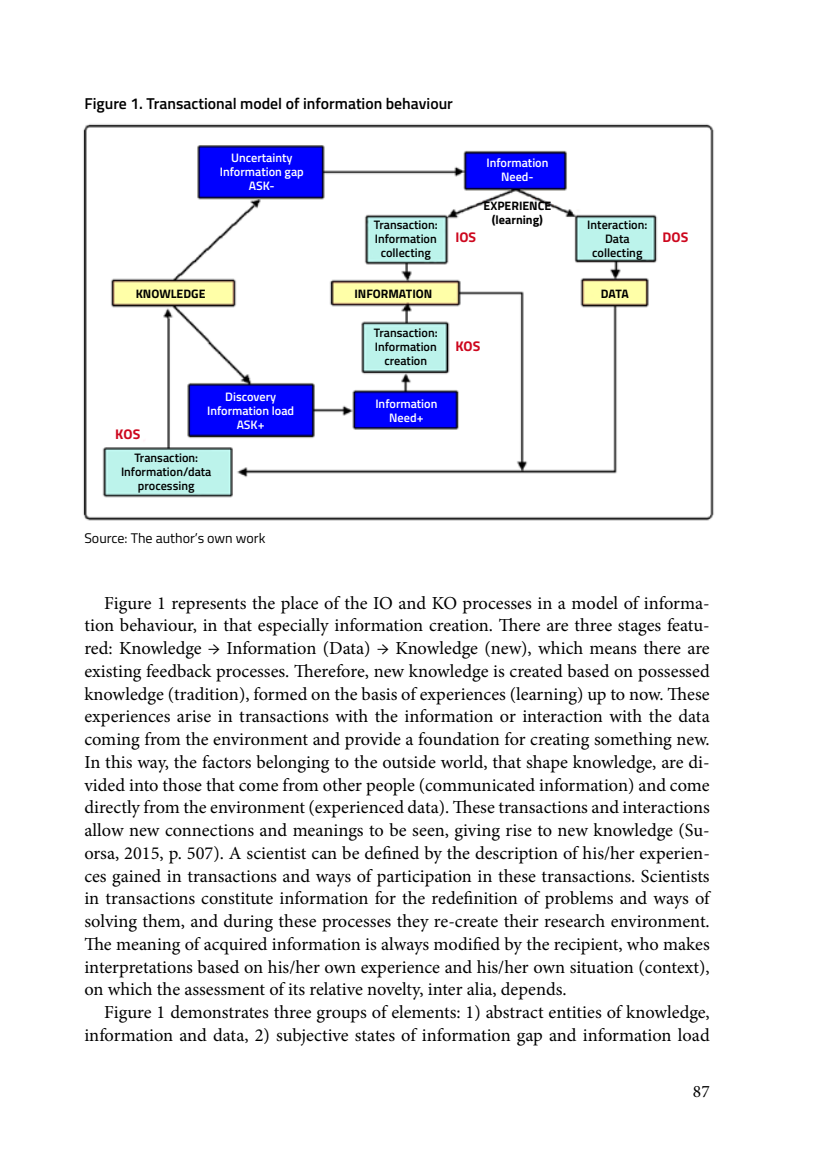
<style>
.page{position:relative;width:819px;height:1166px;background:#fff}
.page>*{position:absolute;margin:0;border:0;box-sizing:border-box;transform-origin:0 0}
.t1{font:18.38px/22.8px "Minion Pro";color:#000;text-align:justify}
.t2{font:17.5px "Minion Pro";color:#000}
.t3{font:600 15.75px "Titillium";color:#000}
.t4{font:14px "Titillium";color:#000}
.t5{font:700 14px "Titillium";color:#cd071e}
.t6{font:600 12.25px/14px "Titillium";color:#000;text-align:center}
.t7{font:600 12.25px/14px "Titillium";color:#fff;text-align:center}
.t8{font:700 12.25px/14px "Titillium";color:#000;text-align:center}
</style>
<div class="page">
<img style="left:83px;top:124px;width:631px;height:397px">
<p class="t3" style="left:84px;top:91px;width:370px">Figure 1. Transactional model of information behaviour</p>
<p class="t7" style="left:220px;top:150px;width:85px">Uncertainty<br>Information gap<br>ASK-</p>
<p class="t7" style="left:486px;top:155px;width:64px">Information<br>Need-</p>
<p class="t6" style="left:374px;top:217px;width:65px">Transaction:<br>Information collecting</p>
<p class="t8" style="left:136px;top:286px;width:71px">KNOWLEDGE</p>
<p class="t8" style="left:354px;top:286px;width:79px">INFORMATION</p>
<p class="t5" style="left:115px;top:423px;width:26px">KOS</p>
<p class="t7" style="left:207px;top:389px;width:89px">Discovery<br>Information load<br>ASK+</p>
<p class="t6" style="left:121px;top:450px;width:92px">Transaction:<br>Information/data processing</p>
<p class="t4" style="left:84px;top:527px;width:182px">Source: The author’s own work</p>
<p class="t6" style="left:374px;top:325px;width:65px">Transaction:<br>Information creation</p>
<p class="t7" style="left:375px;top:396px;width:64px">Information<br>Need+</p>
<p class="t8" style="left:483px;top:198px;width:69px">EXPERIENCE (learning)</p>
<p class="t6" style="left:587px;top:217px;width:62px">Interaction:<br>Data collecting</p>
<p class="t8" style="left:601px;top:286px;width:29px">DATA</p>
<p class="t5" style="left:455px;top:227px;width:22px">IOS</p>
<p class="t5" style="left:662px;top:227px;width:27px">DOS</p>
<p class="t5" style="left:455px;top:335px;width:26px">KOS</p>
<p class="t1" style="left:84px;top:591px;width:628px;text-indent:20px">Figure 1 represents the place of the IO and KO processes in a model of informa&shy;tion behaviour, in that especially information creation. There are three stages featu&shy;red: Knowledge → Information (Data) → Knowledge (new), which means there are existing feedback processes. Therefore, new knowledge is created based on possessed knowledge (tradition), formed on the basis of experiences (learning) up to now. These experiences arise in transactions with the information or interaction with the data coming from the environment and provide a foundation for creating something new.<br>In this way, the factors belonging to the outside world, that shape knowledge, are di&shy;vided into those that come from other people (communicated information) and come directly from the environment (experienced data). These transactions and interactions allow new connections and meanings to be seen, giving rise to new knowledge (Su&shy;orsa, 2015, p. 507). A scientist can be defined by the description of his/her experien&shy;ces gained in transactions and ways of participation in these transactions. Scientists in transactions constitute information for the redefinition of problems and ways of solving them, and during these processes they re-create their research environment.<br>The meaning of acquired information is always modified by the recipient, who makes interpretations based on his/her own experience and his/her own situation (context), on which the assessment of its relative novelty, inter alia, depends.</p>
<p class="t1" style="left:84px;top:1001px;width:627px;text-align:right">Figure 1 demonstrates three groups of elements: 1) abstract entities of knowledge, information and data, 2) subjective states of information gap and information load</p>
<p class="t2" style="left:693px;top:1079px;width:18px">87</p>
</div>
